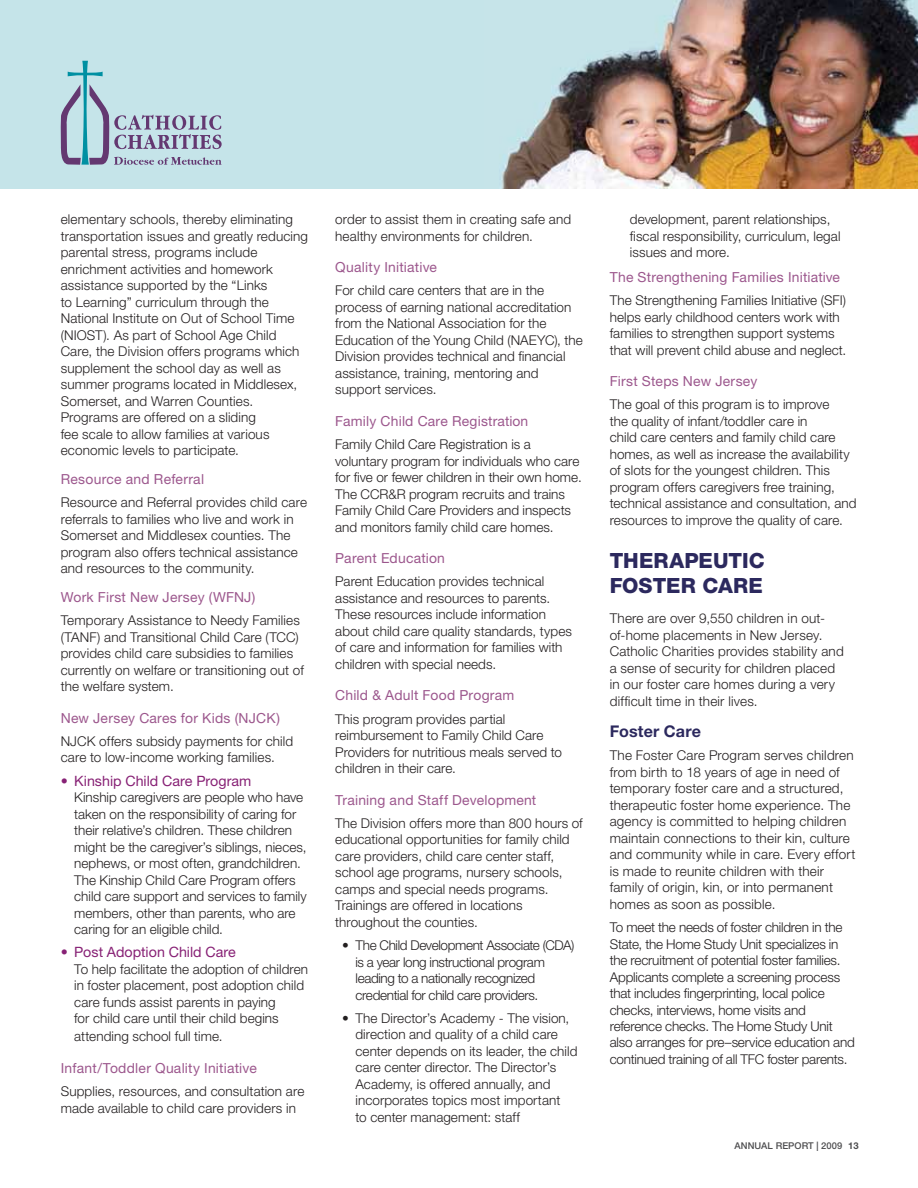
<style>
.page{position:relative;width:918px;height:1188px;background:#fff}
.page>*{position:absolute;margin:0;border:0;box-sizing:border-box;transform-origin:0 0}
.t1{font:800 21px/25.5px "Helvetica Neue LT Std";color:#2c295e}
.t2{font:700 16.2px "Helvetica Neue LT Std";letter-spacing:.01em;color:#2c295e}
.t3{font:14.25px "Helvetica Neue LT Std";color:#872175}
.t4{font:13.8px "Helvetica Neue LT Std";letter-spacing:.015em;color:#9c578d}
.t5{font:300 13.5px/16.5px "Helvetica Neue LT Std";letter-spacing:.005em;color:#231f20}
.t6{font:300 13.5px/16.5px "Helvetica Neue LT Std";letter-spacing:-.015em;color:#231f20}
.t7{font:300 13.5px/16.5px "Helvetica Neue LT Std";letter-spacing:-.025em;color:#231f20}
.t8{font:500 9.3px "Helvetica Neue LT Std";letter-spacing:.005em;color:#4d4d4f}
.s1{font-weight:700}
</style>
<div class="page">
<div style="left:0;top:0;width:918px;height:189px;background:#c5e4e9"></div>
<img style="left:502px;top:0;width:416px;height:189px">
<svg style="left:61px;top:61px;width:161px;height:104px"></svg>
<p class="t5" style="left:61px;top:211px;width:249px">elementary schools, thereby eliminating transportation issues and greatly reducing parental stress, programs include enrichment activities and homework assistance supported by the “Links<br>to Learning” curriculum through the National Institute on Out of School Time (NIOST). As part of School Age Child Care, the Division offers programs which supplement the school day as well as summer programs located in Middlesex, Somerset, and Warren Counties.<br>Programs are offered on a sliding<br>fee scale to allow families at various economic levels to participate.</p>
<p class="t4" style="left:61px;top:471px;width:145px">Resource and Referral</p>
<p class="t5" style="left:61px;top:494px;width:248px">Resource and Referral provides child care referrals to families who live and work in Somerset and Middlesex counties. The program also offers technical assistance and resources to the community.</p>
<p class="t4" style="left:61px;top:589px;width:196px">Work First New Jersey (WFNJ)</p>
<p class="t5" style="left:61px;top:612px;width:245px">Temporary Assistance to Needy Families (TANF) and Transitional Child Care (TCC) provides child care subsidies to families currently on welfare or transitioning out of the welfare system.</p>
<p class="t4" style="left:61px;top:710px;width:221px">New Jersey Cares for Kids (NJCK)</p>
<p class="t5" style="left:61px;top:733px;width:234px">NJCK offers subsidy payments for child care to low-income working families.</p>
<p class="t3" style="left:61px;top:772px;width:192px">• Kinship Child Care Program</p>
<p class="t5" style="left:74px;top:789px;width:234px">Kinship caregivers are people who have taken on the responsibility of caring for their relative’s children. These children might be the caregiver’s siblings, nieces, nephews, or most often, grandchildren.<br>The Kinship Child Care Program offers child care support and services to family members, other than parents, who are caring for an eligible child.</p>
<p class="t3" style="left:61px;top:944px;width:177px">• Post Adoption Child Care</p>
<p class="t5" style="left:74px;top:961px;width:235px">To help facilitate the adoption of children in foster placement, post adoption child care funds assist parents in paying<br>for child care until their child begins</p>
<p class="t5" style="left:74px;top:1028px;width:150px">attending school full time.</p>
<p class="t4" style="left:61px;top:1060px;width:198px">Infant/Toddler Quality Initiative</p>
<p class="t5" style="left:61px;top:1083px;width:245px">Supplies, resources, and consultation are made available to child care providers in</p>
<p class="t5" style="left:335px;top:211px;width:237px">order to assist them in creating safe and healthy environments for children.</p>
<p class="t4" style="left:335px;top:259px;width:103px">Quality Initiative</p>
<p class="t5" style="left:335px;top:282px;width:249px">For child care centers that are in the process of earning national accreditation from the National Association for the Education of the Young Child (NAEYC), the Division provides technical and financial assistance, training, mentoring and support services.</p>
<p class="t4" style="left:335px;top:413px;width:194px">Family Child Care Registration</p>
<p class="t5" style="left:335px;top:436px;width:248px">Family Child Care Registration is a voluntary program for individuals who care for five or fewer children in their own home.<br>The CCR&amp;R program recruits and trains Family Child Care Providers and inspects and monitors family child care homes.</p>
<p class="t4" style="left:335px;top:550px;width:111px">Parent Education</p>
<p class="t5" style="left:335px;top:573px;width:238px">Parent Education provides technical assistance and resources to parents.<br>These resources include information about child care quality standards, types of care and information for families with children with special needs.</p>
<p class="t4" style="left:335px;top:687px;width:181px">Child &amp; Adult Food Program</p>
<p class="t5" style="left:335px;top:710px;width:228px">This program provides partial reimbursement to Family Child Care<br>Providers for nutritious meals served to children in their care.</p>
<p class="t4" style="left:335px;top:792px;width:203px">Training and Staff Development</p>
<p class="t5" style="left:335px;top:815px;width:249px">The Division offers more than 800 hours of educational opportunities for family child care providers, child care center staff, school age programs, nursery schools, camps and special needs programs.<br>Trainings are offered in locations throughout the counties.</p>
<p class="t7" style="left:356px;top:937px;width:220px;text-indent:-14px">• The Child Development Associate (CDA) is a year long instructional program leading to a nationally recognized credential for child care providers.</p>
<p class="t5" style="left:356px;top:1010px;width:223px;text-indent:-14px">• The Director’s Academy - The vision, direction and quality of a child care center depends on its leader, the child care center director. The Director’s Academy, is offered annually, and incorporates topics most important<br>to center management: staff</p>
<p class="t5" style="left:630px;top:211px;width:212px">development, parent relationships, fiscal responsibility, curriculum, legal issues and more.</p>
<p class="t4" style="left:610px;top:269px;width:232px">The Strengthening Families Initiative</p>
<p class="t5" style="left:610px;top:292px;width:238px">The Strengthening Families Initiative (SFI) helps early childhood centers work with families to strengthen support systems that will prevent child abuse and neglect.</p>
<p class="t4" style="left:610px;top:373px;width:149px">First Steps New Jersey</p>
<p class="t5" style="left:610px;top:396px;width:248px">The goal of this program is to improve<br>the quality of infant/toddler care in<br>child care centers and family child care homes, as well as increase the availability of slots for the youngest children. This program offers caregivers free training, technical assistance and consultation, and resources to improve the quality of care.</p>
<h1 class="t1" style="left:610px;top:547px;width:156px">THERAPEUTIC<br>FOSTER CARE</h1>
<p class="t5" style="left:610px;top:610px;width:236px">There are over 9,550 children in out&shy;of-home placements in New Jersey.<br>Catholic Charities provides stability and a sense of security for children placed in our foster care homes during a very difficult time in their lives.</p>
<p class="t2" style="left:610px;top:721px;width:93px">Foster Care</p>
<p class="t5" style="left:610px;top:747px;width:247px">The Foster Care Program serves children from birth to 18 years of age in need of temporary foster care and a structured, therapeutic foster home experience. The agency is committed to helping children maintain connections to their kin, culture and community while in care. Every effort is made to reunite children with their family of origin, kin, or into permanent homes as soon as possible.</p>
<p class="t6" style="left:610px;top:919px;width:247px">To meet the needs of foster children in the State, the Home Study Unit specializes in the recruitment of potential foster families.<br>Applicants complete a screening process that includes fingerprinting, local police checks, interviews, home visits and reference checks. The Home Study Unit also arranges for pre–service education and continued training of all TFC foster parents.</p>
<p class="t8" style="left:735px;top:1141px;width:126px">ANNUAL REPORT | 2009 <span class="s1">13</span></p>
</div>
